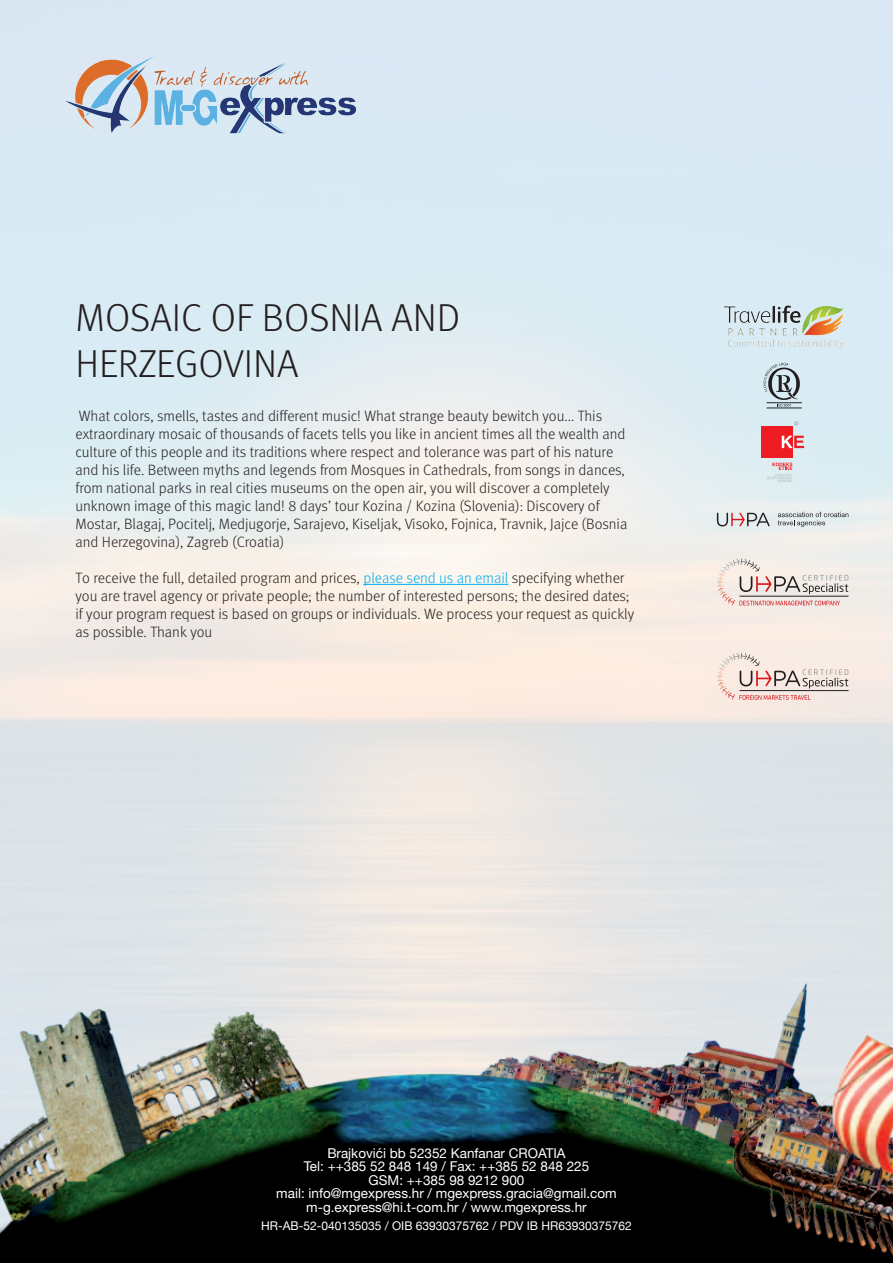
<style>
.page{position:relative;width:893px;height:1263px;background:#fff}
.page>*{position:absolute;margin:0;border:0;box-sizing:border-box;transform-origin:0 0}
.t1{font:300 39px/46.8px "FF Meta Pro";color:#231f20}
.t2{font:300 15px/18px "FF Meta Pro";color:#231f20}
.t3{font:13.5px/13.5px "Helvetica Neue";color:#fff;text-align:center}
.t4{font:12px "Helvetica Neue";color:#fff}
.s1{color:#00aeef}
</style>
<div class="page">
<img style="left:0;top:0;width:893px;height:766px">
<img style="left:0;top:766px;width:893px;height:497px">
<img style="left:51px;top:32px;width:321px;height:142px">
<div style="left:761px;top:426px;width:31px;height:31px;background:#ee1d23"></div>
<svg style="left:782px;top:436px;width:22px;height:12px"></svg>
<svg style="left:767px;top:463px;width:25px;height:19px"></svg>
<svg style="left:794px;top:422px;width:4px;height:3px"></svg>
<hr style="left:767px;top:402px;width:35px;height:1px;background:#231f20">
<svg style="left:763px;top:363px;width:37px;height:44px;background:#a5b2b7"></svg>
<hr style="left:767px;top:408px;width:35px;height:1px;background:#231f20">
<svg style="left:717px;top:513px;width:53px;height:13px"></svg>
<svg style="left:778px;top:512px;width:70px;height:15px"></svg>
<svg style="left:717px;top:558px;width:131px;height:47px;background:#e1d3ce"></svg>
<svg style="left:717px;top:653px;width:131px;height:47px;background:#e5d2cc"></svg>
<img style="left:718px;top:301px;width:129px;height:50px">
<hr style="left:363px;top:584px;width:145px;height:1px;background:#00aeef">
<h1 class="t1" style="left:75px;top:292px;width:386px">MOSAIC OF BOSNIA AND<br>HERZEGOVINA</h1>
<p class="t2" style="left:75px;top:406px;width:553px">What colors, smells, tastes and different music! What strange beauty bewitch you... This extraordinary mosaic of thousands of facets tells you like in ancient times all the wealth and culture of this people and its traditions where respect and tolerance was part of his nature and his life. Between myths and legends from Mosques in Cathedrals, from songs in dances, from national parks in real cities museums on the open air, you will discover a completely unknown image of this magic land! 8 days’ tour Kozina / Kozina (Slovenia): Discovery of Mostar, Blagaj, Pocitelj, Medjugorje, Sarajevo, Kiseljak, Visoko, Fojnica, Travnik, Jajce (Bosnia and Herzegovina), Zagreb (Croatia)</p>
<p class="t2" style="left:75px;top:568px;width:560px">To receive the full, detailed program and prices, <span class="s1">please send us an email</span> specifying whether you are travel agency or private people; the number of interested persons; the desired dates; if your program request is based on groups or individuals. We process your request as quickly as possible. Thank you</p>
<p class="t3" style="left:276px;top:1147px;width:342px">Brajkovići bb 52352 Kanfanar CROATIA<br>Tel: ++385 52 848 149 / Fax: ++385 52 848 225<br>GSM: ++385 98 9212 900<br>mail: info@mgexpress.hr / mgexpress.gracia@gmail.com m-g.express@hi.t-com.hr / www.mgexpress.hr</p>
<p class="t4" style="left:261px;top:1217px;width:372px">HR-AB-52-040135035 / OIB 63930375762 / PDV IB HR63930375762</p>
</div>
